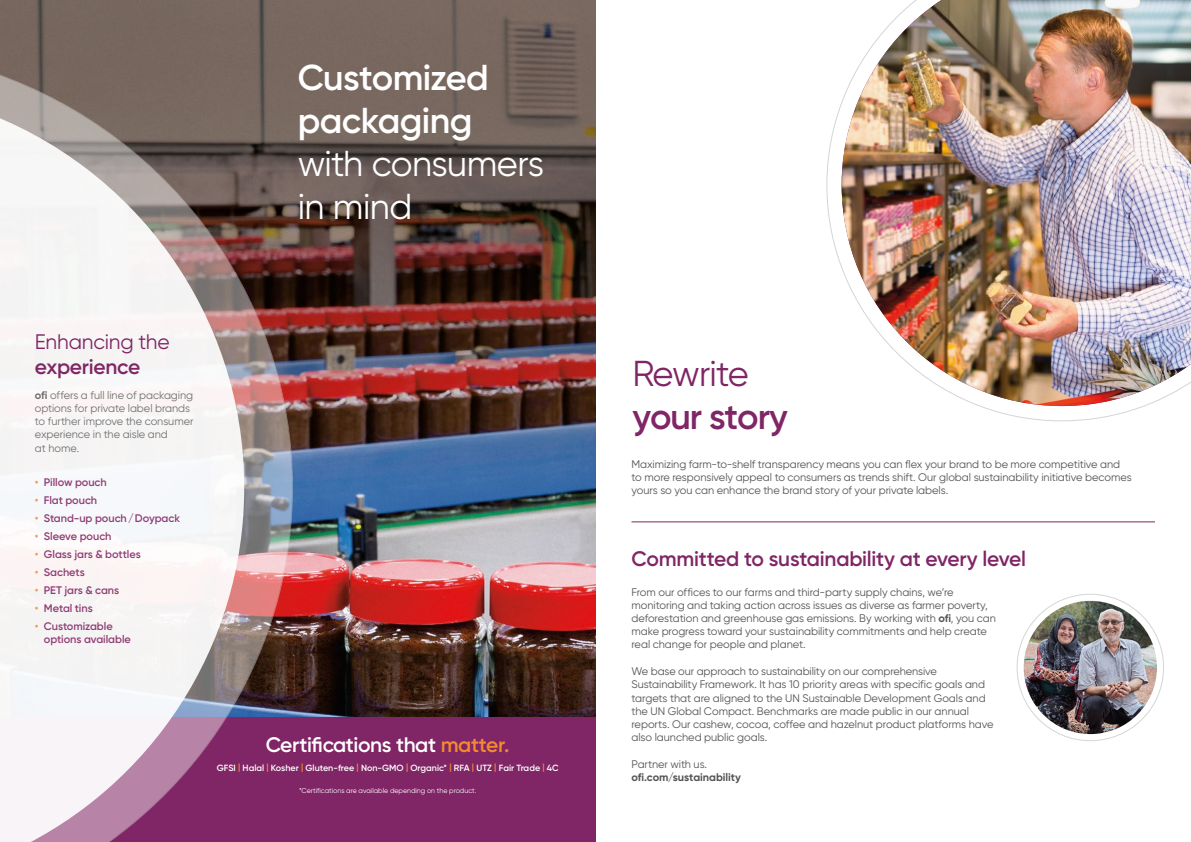
<style>
.page{position:relative;width:1191px;height:842px;background:#fff}
.page>*{position:absolute;margin:0;border:0;box-sizing:border-box;transform-origin:0 0}
.t1{font:600 36px/43px "Gilroy";letter-spacing:-.015em;color:#fff}
.t2{font:36px/43px "Gilroy";letter-spacing:-.015em;color:#fff}
.t3{font:600 36px "Gilroy";letter-spacing:-.03em;color:#802565}
.t4{font:36px "Gilroy";letter-spacing:-.03em;color:#802565}
.t5{font:600 21px "Gilroy";letter-spacing:-.01em;color:#802565}
.t6{font:600 21px "Gilroy";letter-spacing:-.02em;color:#fff}
.t7{font:21px "Gilroy";letter-spacing:-.01em;color:#802565}
.t8{font:11px/13.2px "Gilroy";letter-spacing:-.005em;color:#535454}
.t9{font:600 11px/13.2px "Gilroy";letter-spacing:-.005em;color:#8f3e74}
.t10{font:11px/13.2px "Gilroy";letter-spacing:-.005em;color:#6f7170}
.t11{font:700 11px "Gilroy";letter-spacing:-.005em;color:#535454}
.t12{font:600 9px "Gilroy";color:#fff}
.t13{font:7px "Gilroy";color:#fff}
.s1{font-weight:700}
.s2{color:#f79d4d}
.s3{color:#f48b2d}
</style>
<div class="page">
<img style="left:0;top:0;width:595px;height:717px">
<div style="left:0;top:717px;width:595px;height:125px;background:#802565"></div>
<img style="left:0;top:67px;width:293px;height:650px">
<svg style="left:0;top:109px;width:244px;height:733px;fill:#f5f4f4"></svg>
<hr style="left:631px;top:522px;width:524px;height:1px;background:#802565">
<img style="left:841px;top:0;width:350px;height:406px">
<img style="left:1023px;top:601px;width:134px;height:133px;border-radius:67px">
<h1 class="t1" style="left:298px;top:55px;width:193px">Customized packaging</h1>
<h1 class="t2" style="left:298px;top:141px;width:248px">with consumers in mind</h1>
<h2 class="t7" style="left:35px;top:329px;width:136px">Enhancing the</h2>
<h2 class="t5" style="left:35px;top:354px;width:107px">experience</h2>
<p class="t10" style="left:35px;top:388px;width:160px"><span class="s1">ofi</span> offers a full line of packaging options for private label brands to further improve the consumer experience in the aisle and<br>at home.</p>
<p class="t9" style="left:35px;top:475px;width:73px"><span class="s2">•</span> Pillow pouch</p>
<p class="t9" style="left:35px;top:493px;width:64px"><span class="s2">•</span> Flat pouch</p>
<p class="t9" style="left:35px;top:511px;width:147px"><span class="s2">•</span> Stand-up pouch/Doypack</p>
<p class="t9" style="left:35px;top:529px;width:78px"><span class="s2">•</span> Sleeve pouch</p>
<p class="t9" style="left:35px;top:547px;width:107px"><span class="s2">•</span> Glass jars &amp; bottles</p>
<p class="t9" style="left:35px;top:565px;width:51px"><span class="s2">•</span> Sachets</p>
<p class="t9" style="left:35px;top:583px;width:86px"><span class="s2">•</span> PET jars &amp; cans</p>
<p class="t9" style="left:35px;top:601px;width:59px"><span class="s2">•</span> Metal tins</p>
<p class="t9" style="left:44px;top:619px;width:89px;text-indent:-9px"><span class="s2">•</span> Customizable options available</p>
<h2 class="t6" style="left:266px;top:732px;width:245px">Certifications that <span class="s3">matter.</span></h2>
<p class="t12" style="left:217px;top:762px;width:343px">GFSI <span class="s3">|</span> Halal <span class="s3">|</span> Kosher <span class="s3">|</span> Gluten-free <span class="s3">|</span> Non-GMO <span class="s3">|</span> Organic* <span class="s3">|</span> RFA <span class="s3">|</span> UTZ <span class="s3">|</span> Fair Trade <span class="s3">|</span> 4C</p>
<p class="t13" style="left:299px;top:786px;width:179px">*Certifications are available depending on the product.</p>
<h1 class="t4" style="left:632px;top:351px;width:118px">Rewrite</h1>
<h1 class="t3" style="left:632px;top:394px;width:157px">your story</h1>
<p class="t8" style="left:631px;top:457px;width:502px">Maximizing farm-to-shelf transparency means you can flex your brand to be more competitive and to more responsively appeal to consumers as trends shift. Our global sustainability initiative becomes yours so you can enhance the brand story of your private labels.</p>
<h2 class="t5" style="left:631px;top:545px;width:396px">Committed to sustainability at every level</h2>
<p class="t8" style="left:631px;top:585px;width:366px">From our offices to our farms and third-party supply chains, we’re monitoring and taking action across issues as diverse as farmer poverty, deforestation and greenhouse gas emissions. By working with <span class="s1">ofi</span>, you can make progress toward your sustainability commitments and help create real change for people and planet.</p>
<p class="t8" style="left:631px;top:664px;width:363px">We base our approach to sustainability on our comprehensive Sustainability Framework. It has 10 priority areas with specific goals and targets that are aligned to the UN Sustainable Development Goals and the UN Global Compact. Benchmarks are made public in our annual reports. Our cashew, cocoa, coffee and hazelnut product platforms have also launched public goals.</p>
<p class="t8" style="left:631px;top:757px;width:77px">Partner with us.</p>
<p class="t11" style="left:631px;top:770px;width:111px">ofi.com/sustainability</p>
</div>
